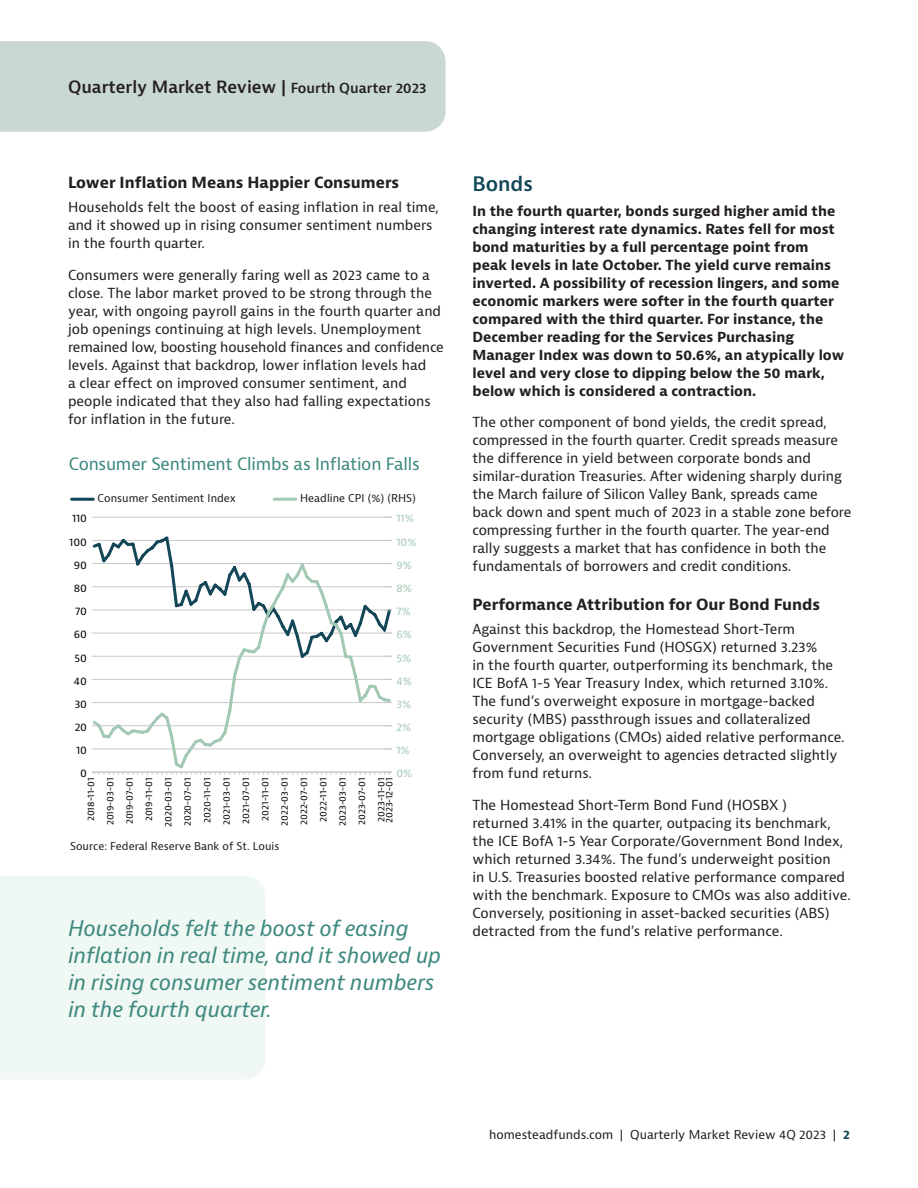
<style>
.page{position:relative;width:918px;height:1188px;background:#fff}
.page>*{position:absolute;margin:0;border:0;box-sizing:border-box;transform-origin:0 0}
.t1{font:italic 21px/27px "Bernina Sans";letter-spacing:-.01em;color:#3e897f}
.t2{font:600 19.5px "Bernina Sans";color:#114757}
.t3{font:16.65px "Bernina Sans";letter-spacing:-.015em;color:#3e897f}
.t4{font:600 16.5px "Bernina Sans";color:#231f20}
.t5{font:700 15px "Bernina Sans";color:#231f20}
.t6{font:13.5px/18px "Bernina Sans";color:#231f20}
.t7{font:700 13.5px/18px "Bernina Sans";color:#231f20}
.t8{font:12px "Bernina Sans";color:#231f20}
.t9{font:10.65px "Bernina Sans";color:#231f20}
.t10{font:10.65px "Bernina Sans";color:#a3c8b3}
.t11{font:10.65px "Bernina Sans";color:#040503}
.t12{font:9.15px "Bernina Sans";letter-spacing:-.01em;color:#040503}
.s1{font-size:13.5px}
.s2{font-weight:700;color:#114757}
</style>
<div class="page">
<div style="left:0;top:41px;width:446px;height:91px;background:#c9d7d5"></div>
<hr style="left:92px;top:772px;width:300px;height:1px;background:#c7c8ca">
<hr style="left:92px;top:517px;width:300px;height:1px;background:#c7c8ca">
<svg style="left:94px;top:773px;width:296px;height:2px"></svg>
<svg style="left:92px;top:536px;width:300px;height:25px"></svg>
<svg style="left:92px;top:561px;width:300px;height:208px"></svg>
<hr style="left:274px;top:498px;width:22px;height:3px;background:#a3c8b3">
<hr style="left:72px;top:498px;width:21px;height:3px;background:#134757">
<div style="left:0;top:876px;width:265px;height:203px;background:#f0f8f3"></div>
<p class="t4" style="left:68px;top:77px;width:360px">Quarterly Market Review | <span class="s1">Fourth Quarter 2023</span></p>
<p class="t5" style="left:68px;top:172px;width:333px">Lower Inflation Means Happier Consumers</p>
<p class="t6" style="left:68px;top:199px;width:372px">Households felt the boost of easing inflation in real time, and it showed up in rising consumer sentiment numbers in the fourth quarter.</p>
<p class="t6" style="left:68px;top:266px;width:377px">Consumers were generally faring well as 2023 came to a close. The labor market proved to be strong through the year, with ongoing payroll gains in the fourth quarter and job openings continuing at high levels. Unemployment remained low, boosting household finances and confidence levels. Against that backdrop, lower inflation levels had<br>a clear effect on improved consumer sentiment, and people indicated that they also had falling expectations for inflation in the future.</p>
<p class="t3" style="left:69px;top:453px;width:353px">Consumer Sentiment Climbs as Inflation Falls</p>
<h2 class="t2" style="left:472px;top:172px;width:62px">Bonds</h2>
<p class="t7" style="left:472px;top:202px;width:373px">In the fourth quarter, bonds surged higher amid the changing interest rate dynamics. Rates fell for most bond maturities by a full percentage point from peak levels in late October. The yield curve remains inverted. A possibility of recession lingers, and some economic markers were softer in the fourth quarter compared with the third quarter. For instance, the December reading for the Services Purchasing Manager Index was down to 50.6%, an atypically low level and very close to dipping below the 50 mark, below which is considered a contraction.</p>
<p class="t6" style="left:472px;top:414px;width:380px">The other component of bond yields, the credit spread, compressed in the fourth quarter. Credit spreads measure the difference in yield between corporate bonds and similar-duration Treasuries. After widening sharply during the March failure of Silicon Valley Bank, spreads came<br>back down and spent much of 2023 in a stable zone before compressing further in the fourth quarter. The year-end rally suggests a market that has confidence in both the fundamentals of borrowers and credit conditions.</p>
<p class="t5" style="left:472px;top:595px;width:349px">Performance Attribution for Our Bond Funds</p>
<p class="t6" style="left:472px;top:621px;width:374px">Against this backdrop, the Homestead Short-Term Government Securities Fund (HOSGX) returned 3.23%<br>in the fourth quarter, outperforming its benchmark, the ICE BofA 1-5 Year Treasury Index, which returned 3.10%.<br>The fund’s overweight exposure in mortgage-backed security (MBS) passthrough issues and collateralized mortgage obligations (CMOs) aided relative performance.<br>Conversely, an overweight to agencies detracted slightly from fund returns.</p>
<p class="t6" style="left:472px;top:796px;width:380px">The Homestead Short-Term Bond Fund (HOSBX )<br>returned 3.41% in the quarter, outpacing its benchmark, the ICE BofA 1-5 Year Corporate/Government Bond Index, which returned 3.34%. The fund’s underweight position<br>in U.S. Treasuries boosted relative performance compared with the benchmark. Exposure to CMOs was also additive.<br>Conversely, positioning in asset-backed securities (ABS)</p>
<p class="t9" style="left:98px;top:491px;width:140px">Consumer Sentiment Index</p>
<p class="t9" style="left:300px;top:491px;width:117px">Headline CPI (%) (RHS)</p>
<p class="t11" style="left:72px;top:512px;width:17px">110</p>
<p class="t10" style="left:396px;top:512px;width:19px">11%</p>
<p class="t11" style="left:69px;top:535px;width:19px">100</p>
<p class="t10" style="left:396px;top:535px;width:22px">10%</p>
<p class="t11" style="left:74px;top:558px;width:15px">90</p>
<p class="t10" style="left:396px;top:558px;width:17px">9%</p>
<p class="t11" style="left:74px;top:581px;width:15px">80</p>
<p class="t10" style="left:396px;top:581px;width:17px">8%</p>
<p class="t11" style="left:75px;top:604px;width:13px">70</p>
<p class="t10" style="left:396px;top:604px;width:16px">7%</p>
<p class="t11" style="left:74px;top:627px;width:15px">60</p>
<p class="t10" style="left:396px;top:627px;width:17px">6%</p>
<p class="t11" style="left:75px;top:651px;width:14px">50</p>
<p class="t10" style="left:396px;top:651px;width:16px">5%</p>
<p class="t11" style="left:74px;top:674px;width:15px">40</p>
<p class="t10" style="left:396px;top:674px;width:17px">4%</p>
<p class="t11" style="left:75px;top:697px;width:14px">30</p>
<p class="t10" style="left:396px;top:697px;width:16px">3%</p>
<p class="t11" style="left:75px;top:720px;width:14px">20</p>
<p class="t10" style="left:396px;top:720px;width:16px">2%</p>
<p class="t11" style="left:76px;top:743px;width:12px">10</p>
<p class="t10" style="left:396px;top:743px;width:15px">1%</p>
<p class="t11" style="left:80px;top:767px;width:8px">0</p>
<p class="t10" style="left:396px;top:767px;width:18px">0%</p>
<p class="t12" style="left:85px;top:821px;width:45px;rotate:-90deg">2018-11-01</p>
<p class="t12" style="left:124px;top:824px;width:48px;rotate:-90deg">2019-07-01</p>
<p class="t12" style="left:143px;top:821px;width:45px;rotate:-90deg">2019-11-01</p>
<p class="t12" style="left:182px;top:826px;width:50px;rotate:-90deg">2020-07-01</p>
<p class="t12" style="left:240px;top:824px;width:48px;rotate:-90deg">2021-07-01</p>
<p class="t12" style="left:298px;top:825px;width:49px;rotate:-90deg">2022-07-01</p>
<p class="t12" style="left:356px;top:825px;width:49px;rotate:-90deg">2023-07-01</p>
<p class="t12" style="left:383px;top:823px;width:47px;rotate:-90deg">2023-12-01</p>
<p class="t12" style="left:104px;top:825px;width:49px;rotate:-90deg">2019-03-01</p>
<p class="t12" style="left:162px;top:827px;width:51px;rotate:-90deg">2020-03-01</p>
<p class="t12" style="left:259px;top:821px;width:45px;rotate:-90deg">2021-11-01</p>
<p class="t12" style="left:317px;top:822px;width:46px;rotate:-90deg">2022-11-01</p>
<p class="t12" style="left:278px;top:826px;width:50px;rotate:-90deg">2022-03-01</p>
<p class="t12" style="left:337px;top:826px;width:50px;rotate:-90deg">2023-03-01</p>
<p class="t12" style="left:201px;top:823px;width:47px;rotate:-90deg">2020-11-01</p>
<p class="t12" style="left:375px;top:822px;width:46px;rotate:-90deg">2023-11-01</p>
<p class="t12" style="left:220px;top:825px;width:48px;rotate:-90deg">2021-03-01</p>
<p class="t9" style="left:70px;top:839px;width:211px">Source: Federal Reserve Bank of St. Louis</p>
<h1 class="t1" style="left:68px;top:916px;width:342px">Households felt the boost of easing</h1>
<p class="t6" style="left:472px;top:922px;width:312px">detracted from the fund’s relative performance.</p>
<h1 class="t1" style="left:68px;top:943px;width:375px">inflation in real time, and it showed up in rising consumer sentiment numbers in the fourth quarter.</h1>
<p class="t8" style="left:489px;top:1127px;width:362px">homesteadfunds.com | Quarterly Market Review 4Q 2023 | <span class="s2">2</span></p>
</div>
